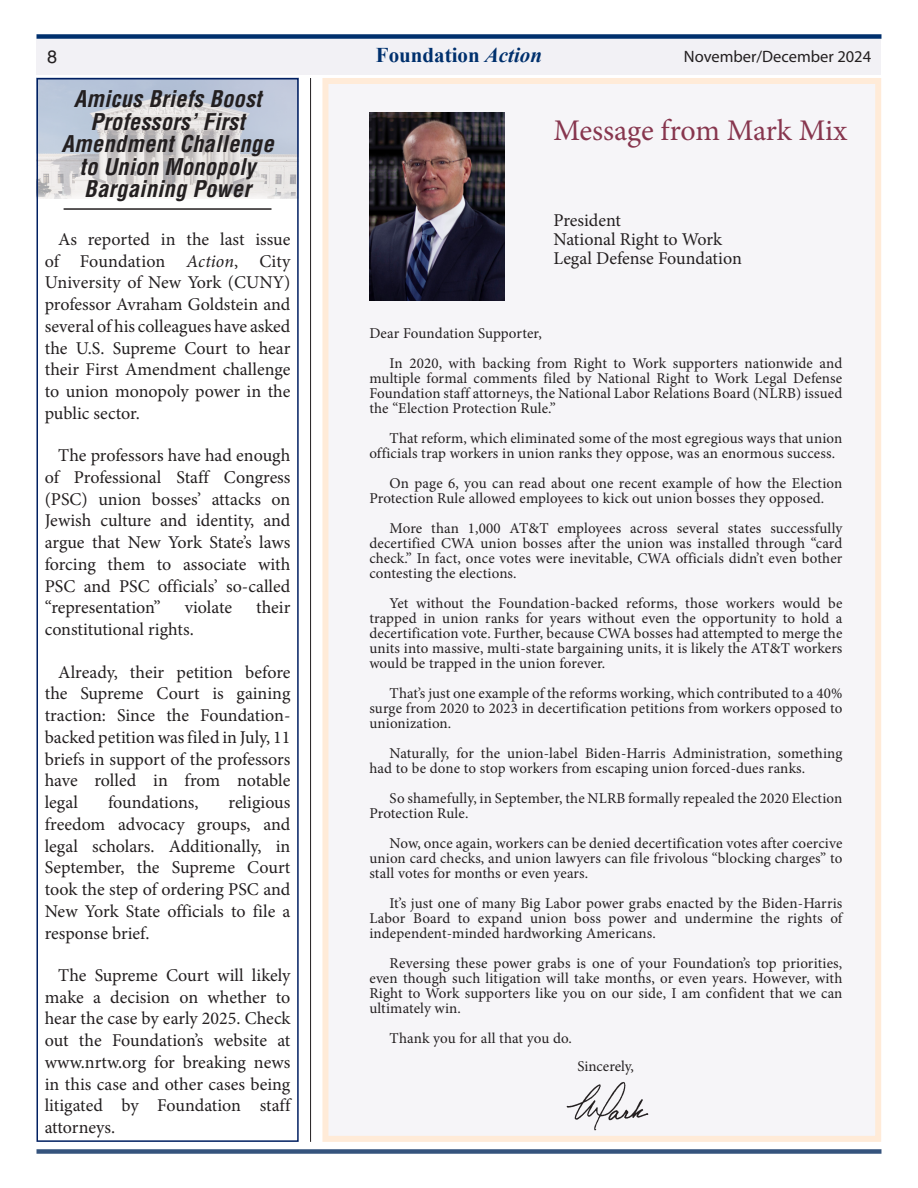
<style>
.page{position:relative;width:918px;height:1188px;background:#fff}
.page>*{position:absolute;margin:0;border:0;box-sizing:border-box;transform-origin:0 0}
.t1{font:30px "Minion Pro";letter-spacing:-.005em;color:#87364e}
.Headlines{font:italic 700 condensed 22.5px/22.5px "Helvetica CE";letter-spacing:.01em;color:#231f20;text-align:center}
.t2{font:700 21px "Times New Roman";color:#00306d}
.Pull_Quotes{font:18px/21.8px "Minion Pro";color:#231f20;text-align:justify}
.t3{font:18px "Helvetica CE";color:#231f20}
.t4{font:16.5px "Myriad Pro";color:#231f20}
.Pull_Quotes-2{font:15px/15px "Minion Pro";letter-spacing:.01em;color:#231f20;text-align:justify}
.Back_Letter{font:15px "Minion Pro";letter-spacing:-.005em;color:#231f20}
.s1{font-style:italic}
</style>
<div class="page">
<div style="left:37px;top:34px;width:844px;height:5px;background:#00306d"></div>
<div style="left:37px;top:1149px;width:844px;height:5px;background:#35547d"></div>
<div style="left:37px;top:39px;width:844px;height:36px;background:#f2f1f5"></div>
<img style="left:40px;top:81px;width:256px;height:117px">
<div style="left:322px;top:78px;width:559px;height:1064px;background:#f6f5f8;border:6px solid #ffebd8"></div>
<img style="left:566px;top:1082px;width:83px;height:49px">
<hr style="left:310px;top:78px;width:1px;height:1064px;background:#231f20">
<img style="left:369px;top:112px;width:135px;height:189px">
<div style="left:37px;top:78px;width:262px;height:1064px;border:2px solid #001f61"></div>
<hr style="left:64px;top:208px;width:208px;height:2px;background:#231f20">
<p class="t3" style="left:47px;top:47px;width:12px">8</p>
<h3 class="t2" style="left:376px;top:40px;width:168px">Foundation <span class="s1">Action</span></h3>
<p class="t4" style="left:684px;top:46px;width:189px">November/December 2024</p>
<p class="Headlines" style="left:61px;top:88px;width:214px">Amicus Briefs Boost<br>Professors’ First<br>Amendment Challenge to Union Monopoly<br>Bargaining Power</p>
<p class="Pull_Quotes" style="left:45px;top:228px;width:247px;text-indent:14px">As reported in the last issue of Foundation <span class="s1">Action</span>, City University of New York (CUNY) professor Avraham Goldstein and several of his colleagues have asked the U.S. Supreme Court to hear their First Amendment challenge to union monopoly power in the public sector.</p>
<p class="Pull_Quotes" style="left:45px;top:445px;width:247px;text-indent:14px">The professors have had enough of Professional Staff Congress (PSC) union bosses’ attacks on Jewish culture and identity, and argue that New York State’s laws forcing them to associate with PSC and PSC officials’ so-called “representation”</p>
<p class="Pull_Quotes" style="left:185px;top:597px;width:49px">violate</p>
<p class="Pull_Quotes" style="left:256px;top:597px;width:36px">their</p>
<p class="Pull_Quotes" style="left:45px;top:619px;width:151px">constitutional rights.</p>
<p class="Pull_Quotes" style="left:45px;top:661px;width:247px;text-indent:14px">Already, their petition before the Supreme Court is gaining traction: Since the Foundation&shy;backed petition was filed in July, 11 briefs in support of the professors have rolled in from notable legal</p>
<p class="Pull_Quotes" style="left:45px;top:791px;width:247px;text-indent:184px">religious freedom advocacy groups, and legal scholars. Additionally, in September, the Supreme Court took the step of ordering PSC and New York State officials to file a response brief.</p>
<p class="Pull_Quotes" style="left:45px;top:964px;width:247px;text-indent:14px">The Supreme Court will likely make a decision on whether to hear the case by early 2025. Check out the Foundation’s website at www.nrtw.org for breaking news in this case and other cases being litigated by Foundation staff attorneys.</p>
<p class="Pull_Quotes" style="left:108px;top:791px;width:92px">foundations,</p>
<p class="t1" style="left:554px;top:110px;width:295px">Message from Mark Mix</p>
<p class="Pull_Quotes" style="left:554px;top:210px;width:69px">President</p>
<p class="Pull_Quotes" style="left:554px;top:228px;width:170px">National Right to Work</p>
<p class="Pull_Quotes" style="left:554px;top:247px;width:190px">Legal Defense Foundation</p>
<p class="Pull_Quotes-2" style="left:369px;top:326px;width:174px">Dear Foundation Supporter,</p>
<p class="Pull_Quotes-2" style="left:369px;top:356px;width:475px;text-indent:20px">In 2020, with backing from Right to Work supporters nationwide and multiple formal comments filed by National Right to Work Legal Defense Foundation staff attorneys, the National Labor Relations Board (NLRB) issued the “Election Protection Rule.”</p>
<p class="Pull_Quotes-2" style="left:369px;top:431px;width:475px;text-indent:20px">That reform, which eliminated some of the most egregious ways that union officials trap workers in union ranks they oppose, was an enormous success.</p>
<p class="Pull_Quotes-2" style="left:369px;top:476px;width:475px;text-indent:20px">On page 6, you can read about one recent example of how the Election<br>Protection Rule allowed employees to kick out union bosses they opposed.</p>
<p class="Pull_Quotes-2" style="left:369px;top:521px;width:475px;text-indent:20px">More than 1,000 AT&amp;T employees across several states successfully decertified CWA union bosses after the union was installed through “card check.” In fact, once votes were inevitable, CWA officials didn’t even bother contesting the elections.</p>
<p class="Pull_Quotes-2" style="left:369px;top:596px;width:475px;text-indent:20px">Yet without the Foundation-backed reforms, those workers would be trapped in union ranks for years without even the opportunity to hold a decertification vote. Further, because CWA bosses had attempted to merge the units into massive, multi-state bargaining units, it is likely the AT&amp;T workers would be trapped in the union forever.</p>
<p class="Pull_Quotes-2" style="left:369px;top:686px;width:475px;text-indent:20px">That’s just one example of the reforms working, which contributed to a 40% surge from 2020 to 2023 in decertification petitions from workers opposed to unionization.</p>
<p class="Pull_Quotes-2" style="left:369px;top:746px;width:475px;text-indent:20px">Naturally, for the union-label Biden-Harris Administration, something had to be done to stop workers from escaping union forced-dues ranks.</p>
<p class="Pull_Quotes-2" style="left:369px;top:791px;width:475px;text-indent:20px">So shamefully, in September, the NLRB formally repealed the 2020 Election<br>Protection Rule.</p>
<p class="Pull_Quotes-2" style="left:369px;top:836px;width:475px;text-indent:20px">Now, once again, workers can be denied decertification votes after coercive union card checks, and union lawyers can file frivolous “blocking charges” to stall votes for months or even years.</p>
<p class="Pull_Quotes-2" style="left:369px;top:896px;width:475px;text-indent:20px">It’s just one of many Big Labor power grabs enacted by the Biden-Harris Labor Board to expand union boss power and undermine the rights of independent-minded hardworking Americans.</p>
<p class="Pull_Quotes-2" style="left:369px;top:956px;width:475px;text-indent:20px">Reversing these power grabs is one of your Foundation’s top priorities, even though such litigation will take months, or even years. However, with Right to Work supporters like you on our side, I am confident that we can ultimately win.</p>
<p class="Pull_Quotes-2" style="left:390px;top:1031px;width:184px">Thank you for all that you do.</p>
<p class="Back_Letter" style="left:577px;top:1056px;width:58px">Sincerely,</p>
</div>
